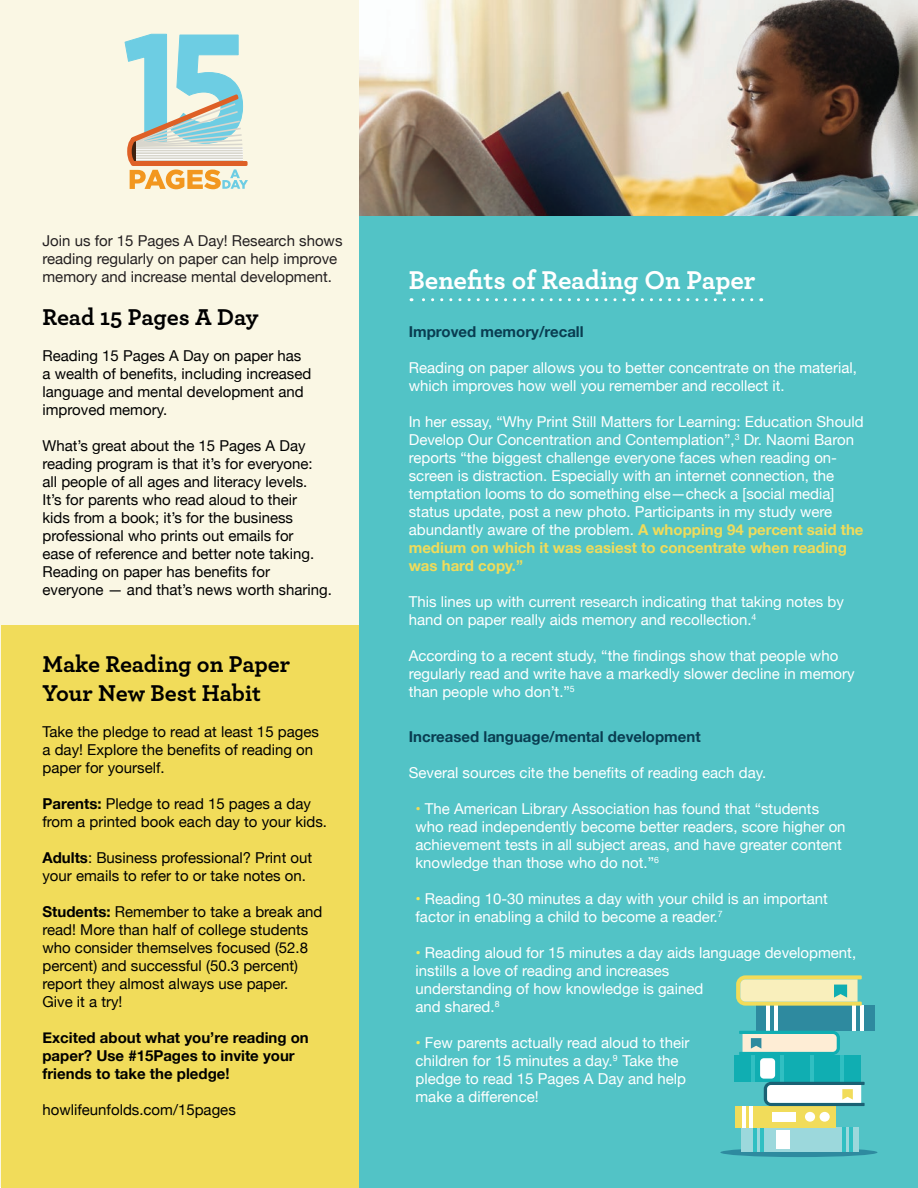
<style>
.page{position:relative;width:918px;height:1188px;background:#fff}
.page>*{position:absolute;margin:0;border:0;box-sizing:border-box;transform-origin:0 0}
.t1{font:700 27px "Archer";color:#fff}
.t2{font:700 24px/28.8px "Archer";letter-spacing:-.005em;color:#000}
.t3{font:15px/18px "Helvetica Neue";color:#fff}
.t4{font:15px/18px "Helvetica Neue";color:#000}
.t5{font:15px/18px "Helvetica Neue";color:#231f20}
.t6{font:700 15px/18px "Helvetica Neue";color:#000}
.t7{font:700 15px "Helvetica Neue";color:#093d51}
.s1{font-weight:700}
.s2{font-weight:700;color:#f1dc5a}
.s3{color:#f1dc5a}
.s4{color:#f8e953}
</style>
<div class="page">
<div style="left:0;top:0;width:918px;height:1187px;background:#faf7e4"></div>
<div style="left:1px;top:625px;width:372px;height:563px;background:#f1dc5a"></div>
<div style="left:360px;top:216px;width:558px;height:972px;background:#52c3c6"></div>
<svg style="left:125px;top:34px;width:123px;height:155px"></svg>
<img style="left:360px;top:0;width:558px;height:216px">
<div style="left:720px;top:1148px;width:157px;height:9px;background:#2e8a9f;border-radius:50%"></div>
<div style="left:742px;top:1127px;width:117px;height:25px;background:#9cd8dc"></div>
<hr style="left:753px;top:1127px;width:3px;height:25px;background:#30bfc2">
<hr style="left:761px;top:1127px;width:3px;height:25px;background:#30bfc2">
<hr style="left:842px;top:1127px;width:3px;height:25px;background:#30bfc2">
<hr style="left:850px;top:1127px;width:3px;height:25px;background:#30bfc2">
<div style="left:776px;top:1130px;width:14px;height:19px;background:#fff"></div>
<div style="left:734px;top:1055px;width:126px;height:27px;background:#10aeb2"></div>
<hr style="left:751px;top:1055px;width:4px;height:27px;background:#30bfc2">
<hr style="left:781px;top:1055px;width:3px;height:27px;background:#30bfc2">
<hr style="left:810px;top:1055px;width:4px;height:27px;background:#30bfc2">
<hr style="left:840px;top:1055px;width:4px;height:27px;background:#30bfc2">
<div style="left:760px;top:1058px;width:15px;height:21px;background:#fff;border-radius:4px"></div>
<div style="left:735px;top:1106px;width:101px;height:21px;background:#f1dc5a"></div>
<div style="left:820px;top:1112px;width:10px;height:10px;background:#fff;border-radius:50%"></div>
<div style="left:805px;top:1112px;width:10px;height:10px;background:#fff;border-radius:50%"></div>
<div style="left:772px;top:1112px;width:24px;height:10px;background:#fff"></div>
<hr style="left:749px;top:1106px;width:3px;height:21px;background:#fff">
<hr style="left:743px;top:1106px;width:3px;height:21px;background:#fff">
<div style="left:756px;top:1006px;width:118px;height:25px;background:#2e8a9f"></div>
<hr style="left:774px;top:1006px;width:4px;height:25px;background:#fff">
<hr style="left:766px;top:1006px;width:4px;height:25px;background:#fff">
<hr style="left:860px;top:1006px;width:4px;height:25px;background:#fff">
<hr style="left:853px;top:1006px;width:3px;height:25px;background:#fff">
<svg style="left:764px;top:1082px;width:101px;height:24px;background:#b9d0d0"></svg>
<svg style="left:736px;top:975px;width:126px;height:31px;background:#e1e3a2"></svg>
<svg style="left:739px;top:1031px;width:101px;height:24px;background:#aed6c8"></svg>
<svg style="left:411px;top:298px;width:341px;height:3px"></svg>
<p class="t5" style="left:42px;top:232px;width:302px">Join us for 15 Pages A Day! Research shows reading regularly on paper can help improve memory and increase mental development.</p>
<p class="t2" style="left:42px;top:301px;width:218px">Read 15 Pages A Day</p>
<p class="t4" style="left:42px;top:347px;width:270px">Reading 15 Pages A Day on paper has a wealth of benefits, including increased language and mental development and improved memory.</p>
<p class="t4" style="left:42px;top:437px;width:291px">What’s great about the 15 Pages A Day reading program is that it’s for everyone:<br>all people of all ages and literacy levels.<br>It’s for parents who read aloud to their<br>kids from a book; it’s for the business professional who prints out emails for<br>ease of reference and better note taking.<br>Reading on paper has benefits for everyone — and that’s news worth sharing.</p>
<p class="t2" style="left:42px;top:648px;width:249px">Make Reading on Paper<br>Your New Best Habit</p>
<p class="t4" style="left:42px;top:724px;width:278px">Take the pledge to read at least 15 pages a day! Explore the benefits of reading on paper for yourself.</p>
<p class="t4" style="left:42px;top:796px;width:286px"><span class="s1">Parents:</span> Pledge to read 15 pages a day from a printed book each day to your kids.</p>
<p class="t4" style="left:42px;top:850px;width:271px"><span class="s1">Adults</span>: Business professional? Print out your emails to refer to or take notes on.</p>
<p class="t4" style="left:42px;top:904px;width:281px"><span class="s1">Students:</span> Remember to take a break and read! More than half of college students who consider themselves focused (52.8 percent) and successful (50.3 percent) report they almost always use paper.</p>
<p class="t4" style="left:42px;top:994px;width:81px">Give it a try!</p>
<p class="t6" style="left:42px;top:1029px;width:268px">Excited about what you’re reading on paper? Use #15Pages to invite your friends to take the pledge!</p>
<p class="t4" style="left:42px;top:1102px;width:195px">howlifeunfolds.com/15pages</p>
<p class="t1" style="left:409px;top:258px;width:348px">Benefits of Reading On Paper</p>
<p class="t7" style="left:409px;top:320px;width:176px">Improved memory/recall</p>
<p class="t3" style="left:409px;top:359px;width:450px">Reading on paper allows you to better concentrate on the material, which improves how well you remember and recollect it.</p>
<p class="t3" style="left:409px;top:413px;width:457px">In her essay, “Why Print Still Matters for Learning: Education Should Develop Our Concentration and Contemplation”,<sup>3</sup> Dr. Naomi Baron reports “the biggest challenge everyone faces when reading on&shy;screen is distraction. Especially with an internet connection, the temptation looms to do something else—check a [social media] status update, post a new photo. Participants in my study were abundantly aware of the problem. <span class="s2">A whopping 94 percent said the medium on which it was easiest to concentrate when reading was hard copy.”</span></p>
<p class="t3" style="left:409px;top:593px;width:437px">This lines up with current research indicating that taking notes by hand on paper really aids memory and recollection.<sup>4</sup></p>
<p class="t3" style="left:409px;top:647px;width:447px">According to a recent study, “the findings show that people who regularly read and write have a markedly slower decline in memory than people who don’t.”<sup>5</sup></p>
<p class="t7" style="left:409px;top:725px;width:293px">Increased language/mental development</p>
<p class="t3" style="left:409px;top:764px;width:359px">Several sources cite the benefits of reading each day.</p>
<p class="t3" style="left:416px;top:800px;width:432px"><span class="s3">•</span> The American Library Association has found that “students who read independently become better readers, score higher on achievement tests in all subject areas, and have greater content knowledge than those who do not.”<sup>6</sup></p>
<p class="t3" style="left:416px;top:890px;width:414px"><span class="s4">•</span> Reading 10-30 minutes a day with your child is an important factor in enabling a child to become a reader.<sup>7</sup></p>
<p class="t3" style="left:416px;top:944px;width:442px"><span class="s4">•</span> Reading aloud for 15 minutes a day aids language development, instills a love of reading and increases<br>understanding of how knowledge is gained<br>and shared.<sup>8</sup></p>
<p class="t3" style="left:416px;top:1034px;width:275px"><span class="s4">•</span> Few parents actually read aloud to their children for 15 minutes a day.<sup>9</sup> Take the pledge to read 15 Pages A Day and help make a difference!</p>
</div>
